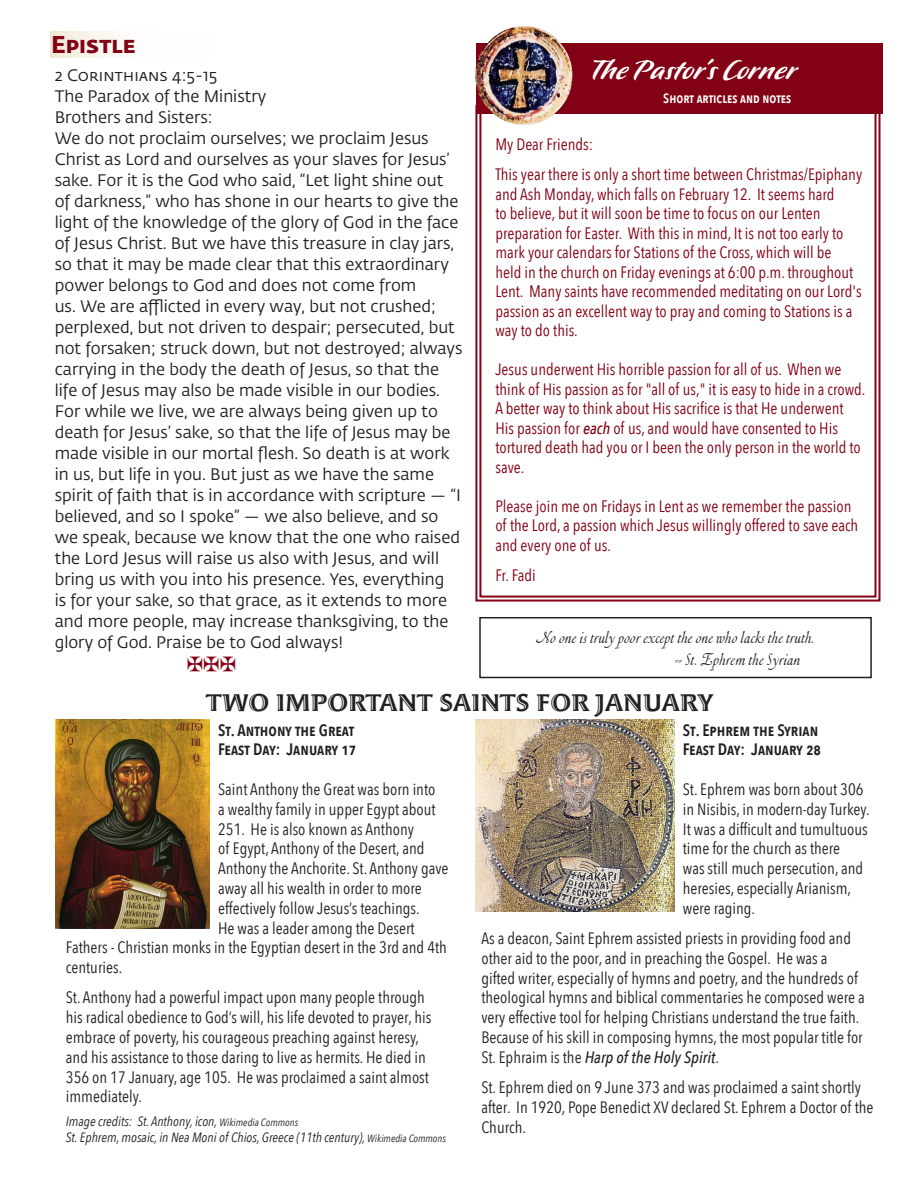
<style>
.page{position:relative;width:918px;height:1188px;background:#fff}
.page>*{position:absolute;margin:0;border:0;box-sizing:border-box;transform-origin:0 0}
.t1{font:33px "P22 Pooper Black Pro";color:#fff}
.t2{font:28.5px "Zapf Dingbats ITC";color:#830114}
.t3{font:900 24px "Angie Open Pro";color:#231f20}
.t4{font:700 24px "Fedra Sans Std";color:#830114}
.t5{font:18px "LTC Artscript Pro";color:#231f20}
.t6{font:16.5px/19.8px "Avenir Next Condensed";color:#231f20}
.t7{font:16.5px/21px "Fedra Sans Std";color:#231f20}
.t8{font:16.5px/19.5px "Avenir Next Condensed";color:#830114}
.t9{font:600 16.5px "Avenir Next Condensed";color:#231f20}
.t10{font:italic 13.5px "Avenir Next Condensed";color:#231f20}
.t11{font:600 13.5px "Avenir Next Condensed";color:#fff}
.s1{font-weight:500;font-style:italic}
.s2{font-size:10.5px}
</style>
<div class="page">
<svg style="left:475px;top:114px;width:406px;height:488px"></svg>
<div style="left:479px;top:109px;width:397px;height:489px;border:2px solid #830114"></div>
<div style="left:50px;top:32px;width:207px;height:26px;background:linear-gradient(to right,#f5f0e4,#fff)"></div>
<div style="left:476px;top:43px;width:407px;height:71px;background:#830114"></div>
<img style="left:475px;top:26px;width:101px;height:101px">
<img style="left:56px;top:719px;width:154px;height:210px">
<img style="left:475px;top:719px;width:199px;height:193px">
<div style="left:479px;top:617px;width:393px;height:61px;border:2px solid #231f20"></div>
<p class="t4" style="left:51px;top:29px;width:86px">Epistle</p>
<p class="t7" style="left:55px;top:65px;width:164px">2 Corinthians 4:5-15</p>
<p class="t7" style="left:55px;top:86px;width:213px">The Paradox of the Ministry</p>
<p class="t7" style="left:55px;top:107px;width:159px">Brothers and Sisters:</p>
<p class="t7" style="left:55px;top:128px;width:409px">We do not proclaim ourselves; we proclaim Jesus Christ as Lord and ourselves as your slaves for Jesus’ sake. For it is the God who said, “Let light shine out of darkness,” who has shone in our hearts to give the light of the knowledge of the glory of God in the face of Jesus Christ. But we have this treasure in clay jars, so that it may be made clear that this extraordinary power belongs to God and does not come from<br>us. We are afflicted in every way, but not crushed; perplexed, but not driven to despair; persecuted, but not forsaken; struck down, but not destroyed; always carrying in the body the death of Jesus, so that the life of Jesus may also be made visible in our bodies.<br>For while we live, we are always being given up to death for Jesus’ sake, so that the life of Jesus may be made visible in our mortal flesh. So death is at work in us, but life in you. But just as we have the same spirit of faith that is in accordance with scripture — “I believed, and so I spoke” — we also believe, and so we speak, because we know that the one who raised the Lord Jesus will raise us also with Jesus, and will bring us with you into his presence. Yes, everything<br>is for your sake, so that grace, as it extends to more and more people, may increase thanksgiving, to the glory of God. Praise be to God always!</p>
<p class="t2" style="left:187px;top:651px;width:51px">✠✠✠</p>
<p class="t1" style="left:592px;top:54px;width:206px">The Pastor's Corner</p>
<p class="t11" style="left:663px;top:87px;width:129px">Short articles and notes</p>
<p class="t8" style="left:495px;top:134px;width:99px">My Dear Friends:</p>
<p class="t8" style="left:495px;top:164px;width:368px">This year there is only a short time between Christmas/Epiphany and Ash Monday, which falls on February 12. It seems hard<br>to believe, but it will soon be time to focus on our Lenten preparation for Easter. With this in mind, It is not too early to mark your calendars for Stations of the Cross, which will be<br>held in the church on Friday evenings at 6:00 p.m. throughout Lent. Many saints have recommended meditating on our Lord's passion as an excellent way to pray and coming to Stations is a way to do this.</p>
<p class="t8" style="left:495px;top:359px;width:372px">Jesus underwent His horrible passion for all of us. When we think of His passion as for "all of us," it is easy to hide in a crowd.<br>A better way to think about His sacrifice is that He underwent His passion for <span class="s1">each</span> of us, and would have consented to His tortured death had you or I been the only person in the world to save.</p>
<p class="t8" style="left:495px;top:495px;width:364px">Please join me on Fridays in Lent as we remember the passion of the Lord, a passion which Jesus willingly offered to save each and every one of us.</p>
<p class="t8" style="left:495px;top:564px;width:42px">Fr. Fadi</p>
<p class="t5" style="left:536px;top:628px;width:280px">No one is truly poor except the one who lacks the truth.</p>
<p class="t5" style="left:675px;top:650px;width:127px">-- St. Ephrem the Syrian</p>
<p class="t3" style="left:206px;top:685px;width:509px">TWO IMPORTANT SAINTS FOR JANUARY</p>
<p class="t9" style="left:218px;top:716px;width:137px">St. Anthony the Great</p>
<p class="t9" style="left:218px;top:735px;width:140px">Feast Day: January 17</p>
<p class="t6" style="left:218px;top:778px;width:219px">Saint Anthony the Great was born into</p>
<p class="t6" style="left:218px;top:798px;width:219px">a wealthy family in upper Egypt about</p>
<p class="t6" style="left:218px;top:818px;width:197px">251. He is also known as Anthony</p>
<p class="t6" style="left:218px;top:838px;width:208px">of Egypt, Anthony of the Desert, and</p>
<p class="t6" style="left:218px;top:858px;width:232px">Anthony the Anchorite. St. Anthony gave</p>
<p class="t6" style="left:218px;top:877px;width:205px">away all his wealth in order to more</p>
<p class="t6" style="left:218px;top:897px;width:203px">effectively follow Jesus’s teachings.</p>
<p class="t6" style="left:218px;top:917px;width:198px">He was a leader among the Desert</p>
<p class="t6" style="left:66px;top:937px;width:383px">Fathers - Christian monks in the Egyptian desert in the 3rd and 4th</p>
<p class="t6" style="left:66px;top:957px;width:58px">centuries.</p>
<p class="t6" style="left:66px;top:987px;width:367px">St. Anthony had a powerful impact upon many people through his radical obedience to God’s will, his life devoted to prayer, his embrace of poverty, his courageous preaching against heresy, and his assistance to those daring to live as hermits. He died in 356 on 17 January, age 105. He was proclaimed a saint almost immediately.</p>
<p class="t10" style="left:66px;top:1113px;width:234px">Image credits: St. Anthony, icon, <span class="s2">Wikimedia Commons</span></p>
<p class="t10" style="left:66px;top:1129px;width:382px">St. Ephrem, mosaic, in Nea Moni of Chios, Greece (11th century), <span class="s2">Wikimedia Commons</span></p>
<p class="t9" style="left:683px;top:716px;width:137px">St. Ephrem the Syrian</p>
<p class="t9" style="left:683px;top:735px;width:140px">Feast Day: January 28</p>
<p class="t6" style="left:683px;top:778px;width:188px">St. Ephrem was born about 306 in Nisibis, in modern-day Turkey.<br>It was a difficult and tumultuous time for the church as there<br>was still much persecution, and heresies, especially Arianism, were raging.</p>
<p class="t6" style="left:481px;top:928px;width:385px">As a deacon, Saint Ephrem assisted priests in providing food and other aid to the poor, and in preaching the Gospel. He was a gifted writer, especially of hymns and poetry, and the hundreds of theological hymns and biblical commentaries he composed were a very effective tool for helping Christians understand the true faith.<br>Because of his skill in composing hymns, the most popular title for St. Ephraim is the <span class="s1">Harp of the Holy Spirit</span>.</p>
<p class="t6" style="left:481px;top:1077px;width:394px">St. Ephrem died on 9 June 373 and was proclaimed a saint shortly after. In 1920, Pope Benedict XV declared St. Ephrem a Doctor of the<br>Church.</p>
</div>
